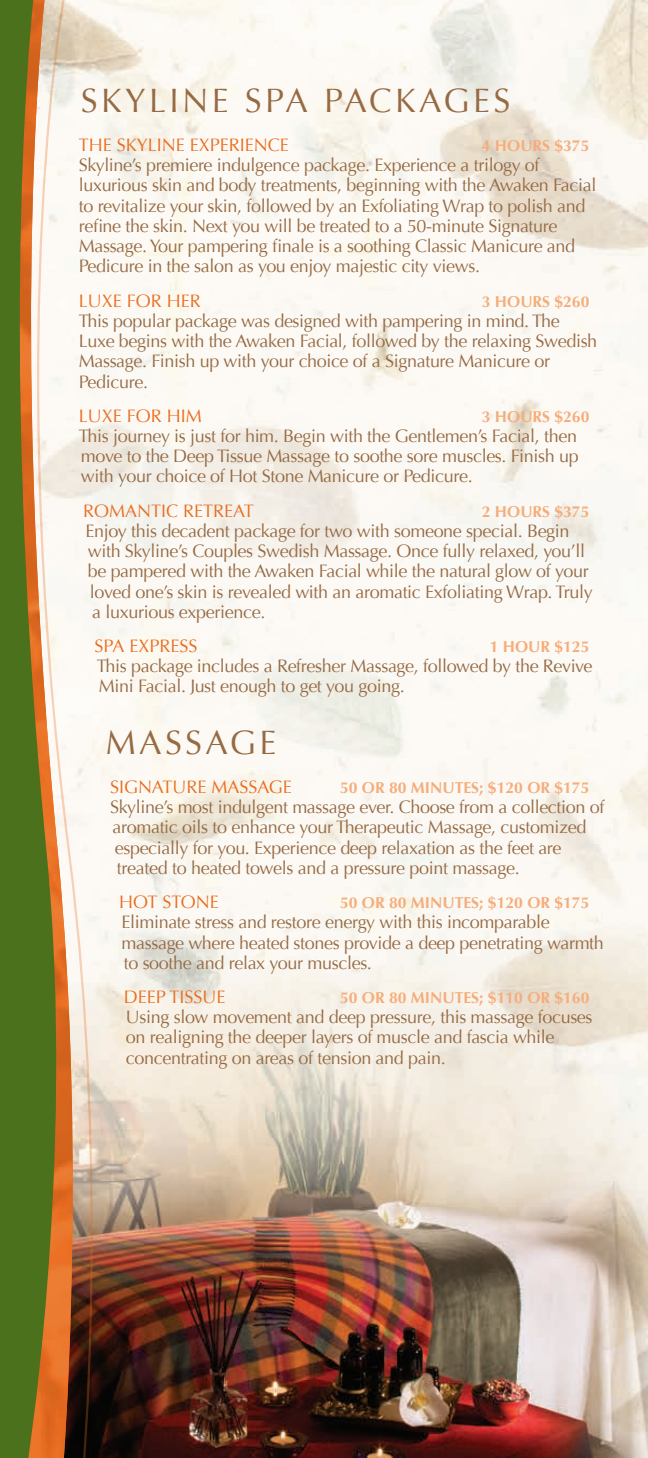
<style>
.page{position:relative;width:648px;height:1458px;background:#fff}
.page>*{position:absolute;margin:0;border:0;box-sizing:border-box;transform-origin:0 0}
.t1{font:33.75px "Optima";letter-spacing:.1em;color:#966a43}
.Bullet{font:18px/20.2px "Optima";letter-spacing:-.02em;color:#966a43}
.t2{font:18px "Optima";color:#ea6d1f}
.t3{font:700 15.75px "Optima";color:#f5ad7b}
</style>
<div class="page">
<img style="left:95px;top:0;width:553px;height:1458px">
<svg style="left:77px;top:0;width:18px;height:1458px"></svg>
<svg style="left:0;top:0;width:77px;height:1458px;fill:#4b711c"></svg>
<p class="t1" style="left:81px;top:81px;width:431px">SKYLINE SPA PACKAGES</p>
<p class="t2" style="left:79px;top:134px;width:212px">THE SKYLINE EXPERIENCE</p>
<p class="t3" style="left:482px;top:136px;width:109px">4 HOURS $375</p>
<p class="Bullet" style="left:79px;top:155px;width:519px">Skyline’s premiere indulgence package. Experience a trilogy of luxurious skin and body treatments, beginning with the Awaken Facial to revitalize your skin, followed by an Exfoliating Wrap to polish and refine the skin. Next you will be treated to a 50-minute Signature Massage. Your pampering finale is a soothing Classic Manicure and Pedicure in the salon as you enjoy majestic city views.</p>
<p class="t2" style="left:79px;top:290px;width:124px">LUXE FOR HER</p>
<p class="t3" style="left:482px;top:292px;width:109px">3 HOURS $260</p>
<p class="Bullet" style="left:79px;top:311px;width:520px">This popular package was designed with pampering in mind. The Luxe begins with the Awaken Facial, followed by the relaxing Swedish Massage. Finish up with your choice of a Signature Manicure or Pedicure.</p>
<p class="t2" style="left:79px;top:405px;width:125px">LUXE FOR HIM</p>
<p class="t3" style="left:482px;top:407px;width:109px">3 HOURS $260</p>
<p class="Bullet" style="left:79px;top:426px;width:502px;text-align:justify">This journey is just for him. Begin with the Gentlemen’s Facial, then move to the Deep Tissue Massage to soothe sore muscles. Finish up with your choice of Hot Stone Manicure or Pedicure.</p>
<p class="t2" style="left:83px;top:500px;width:172px">ROMANTIC RETREAT</p>
<p class="t3" style="left:482px;top:502px;width:109px">2 HOURS $375</p>
<p class="Bullet" style="left:85px;top:521px;width:509px">Enjoy this decadent package for two with someone special. Begin with Skyline’s Couples Swedish Massage. Once fully relaxed, you’ll be pampered with the Awaken Facial while the natural glow of your loved one’s skin is revealed with an aromatic Exfoliating Wrap. Truly a luxurious experience.</p>
<p class="t2" style="left:94px;top:635px;width:105px">SPA EXPRESS</p>
<p class="t3" style="left:490px;top:637px;width:101px">1 HOUR $125</p>
<p class="Bullet" style="left:97px;top:656px;width:497px">This package includes a Refresher Massage, followed by the Revive<br>Mini Facial. Just enough to get you going.</p>
<p class="t1" style="left:106px;top:723px;width:172px">MASSAGE</p>
<p class="t2" style="left:110px;top:776px;width:183px">SIGNATURE MASSAGE</p>
<p class="t3" style="left:340px;top:778px;width:251px">50 OR 80 MINUTES; $120 OR $175</p>
<p class="Bullet" style="left:110px;top:797px;width:496px">Skyline’s most indulgent massage ever. Choose from a collection of aromatic oils to enhance your Therapeutic Massage, customized especially for you. Experience deep relaxation as the feet are treated to heated towels and a pressure point massage.</p>
<p class="t2" style="left:119px;top:892px;width:101px">HOT STONE</p>
<p class="t3" style="left:340px;top:894px;width:251px">50 OR 80 MINUTES; $120 OR $175</p>
<p class="Bullet" style="left:121px;top:912px;width:484px">Eliminate stress and restore energy with this incomparable massage where heated stones provide a deep penetrating warmth to soothe and relax your muscles.</p>
<p class="t2" style="left:124px;top:986px;width:103px">DEEP TISSUE</p>
<p class="t3" style="left:340px;top:988px;width:251px">50 OR 80 MINUTES; $110 OR $160</p>
<p class="Bullet" style="left:126px;top:1007px;width:468px">Using slow movement and deep pressure, this massage focuses on realigning the deeper layers of muscle and fascia while concentrating on areas of tension and pain.</p>
</div>
